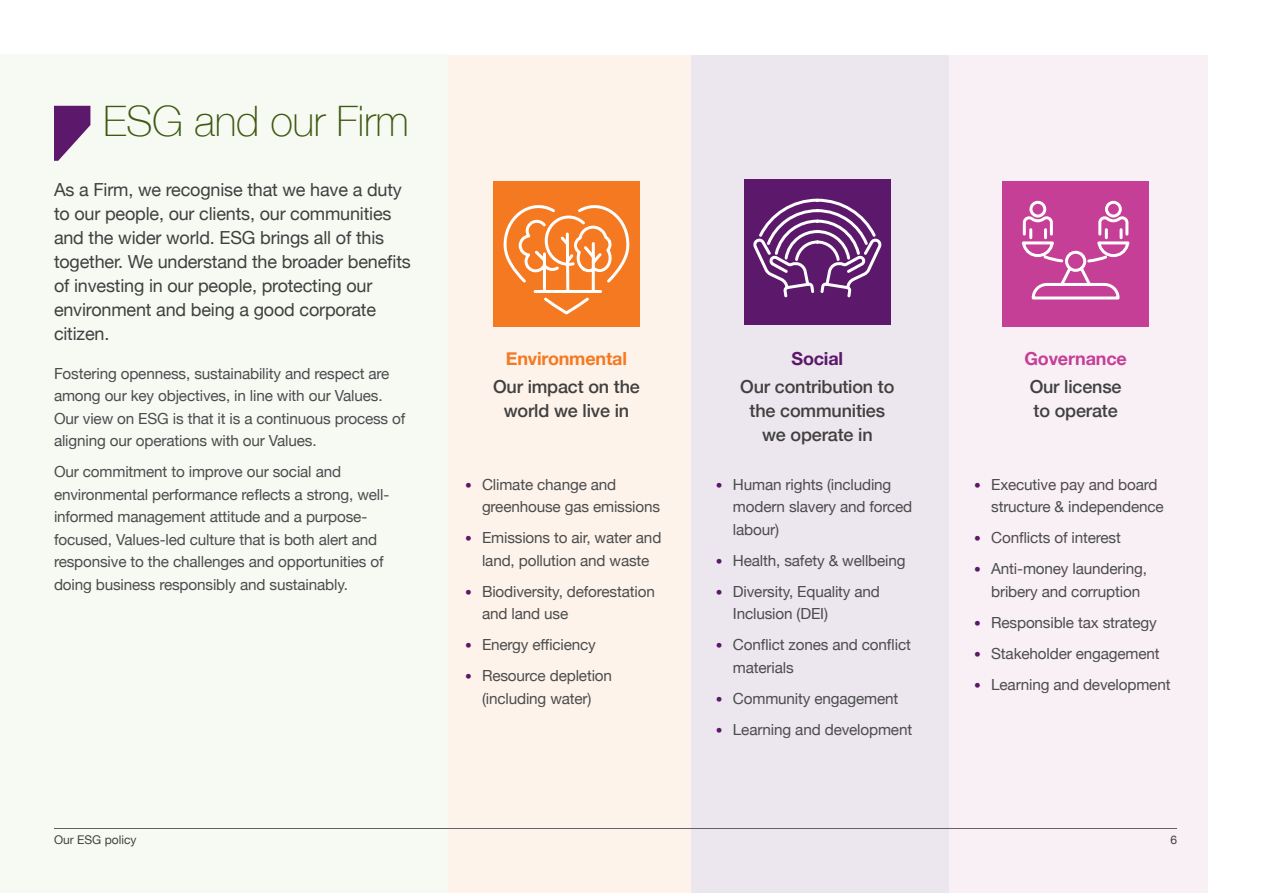
<style>
.page{position:relative;width:1263px;height:893px;background:#fff}
.page>*{position:absolute;margin:0;border:0;box-sizing:border-box;transform-origin:0 0}
.t1{font:100 42px "Helvetica Neue";letter-spacing:-.01em;color:#405811}
.t2{font:18px/24px "Helvetica Neue";letter-spacing:-.01em;color:#404040}
.t3{font:500 18px/24px "Helvetica Neue";letter-spacing:-.01em;color:#404040;text-align:center}
.t4{font:700 18px "Helvetica Neue";letter-spacing:-.01em;color:#f47921}
.t5{font:700 18px "Helvetica Neue";letter-spacing:-.01em;color:#c53f97}
.t6{font:700 18px "Helvetica Neue";letter-spacing:-.01em;color:#5c186a}
.t7{font:15.3px/22.5px "Helvetica Neue";letter-spacing:-.01em;color:#4b4c4d}
.t8{font:12px "Helvetica Neue LT Com";color:#404040}
.s1{font-family:"Helvetica Neue LT Com";font-weight:700;font-size:13.5px;color:#5c186a}
</style>
<div class="page">
<div style="left:0;top:54px;width:448px;height:839px;background:#f6faf3"></div>
<svg style="left:54px;top:106px;width:36px;height:55px"></svg>
<div style="left:448px;top:55px;width:243px;height:838px;background:#fef3ea"></div>
<div style="left:691px;top:55px;width:259px;height:838px;background:#ece6ee"></div>
<div style="left:950px;top:55px;width:258px;height:838px;background:#f9f0f6"></div>
<div style="left:493px;top:181px;width:146px;height:146px;background:#f47921"></div>
<svg style="left:503px;top:205px;width:127px;height:110px"></svg>
<div style="left:1003px;top:181px;width:145px;height:146px;background:#c53f97"></div>
<svg style="left:1021px;top:200px;width:109px;height:100px"></svg>
<div style="left:744px;top:179px;width:146px;height:146px;background:#5c186a"></div>
<svg style="left:754px;top:198px;width:126px;height:100px"></svg>
<hr style="left:54px;top:828px;width:1123px;height:1px;background:#636366">
<h1 class="t1" style="left:103px;top:89px;width:307px">ESG and our Firm</h1>
<p class="t2" style="left:54px;top:178px;width:358px">As a Firm, we recognise that we have a duty to our people, our clients, our communities and the wider world. ESG brings all of this together. We understand the broader benefits of investing in our people, protecting our environment and being a good corporate citizen.</p>
<p class="t7" style="left:54px;top:363px;width:353px">Fostering openness, sustainability and respect are among our key objectives, in line with our Values.<br>Our view on ESG is that it is a continuous process of aligning our operations with our Values.</p>
<p class="t7" style="left:54px;top:461px;width:337px">Our commitment to improve our social and environmental performance reflects a strong, well&shy;informed management attitude and a purpose&shy;focused, Values-led culture that is both alert and responsive to the challenges and opportunities of doing business responsibly and sustainably.</p>
<p class="t4" style="left:506px;top:344px;width:123px">Environmental</p>
<p class="t3" style="left:493px;top:373px;width:148px">Our impact on the world we live in</p>
<p class="t7" style="left:482px;top:474px;width:180px;text-indent:-17px"><span class="s1">•</span> Climate change and greenhouse gas emissions</p>
<p class="t7" style="left:465px;top:527px;width:198px;text-align:center"><span class="s1">•</span> Emissions to air, water and land, pollution and waste</p>
<p class="t7" style="left:482px;top:581px;width:174px;text-indent:-17px"><span class="s1">•</span> Biodiversity, deforestation and land use</p>
<p class="t7" style="left:465px;top:634px;width:132px"><span class="s1">•</span> Energy efficiency</p>
<p class="t7" style="left:465px;top:665px;width:149px;text-align:center"><span class="s1">•</span> Resource depletion (including water)</p>
<p class="t6" style="left:791px;top:344px;width:53px">Social</p>
<p class="t3" style="left:740px;top:373px;width:156px">Our contribution to the communities we operate in</p>
<p class="t7" style="left:733px;top:474px;width:181px;text-indent:-17px"><span class="s1">•</span> Human rights (including modern slavery and forced labour)</p>
<p class="t7" style="left:716px;top:550px;width:191px"><span class="s1">•</span> Health, safety &amp; wellbeing</p>
<p class="t7" style="left:733px;top:581px;width:149px;text-indent:-17px"><span class="s1">•</span> Diversity, Equality and<br>Inclusion (DEI)</p>
<p class="t7" style="left:733px;top:634px;width:179px;text-indent:-17px"><span class="s1">•</span> Conflict zones and conflict materials</p>
<p class="t7" style="left:716px;top:688px;width:184px"><span class="s1">•</span> Community engagement</p>
<p class="t7" style="left:716px;top:719px;width:198px"><span class="s1">•</span> Learning and development</p>
<p class="t5" style="left:1024px;top:344px;width:104px">Governance</p>
<p class="t3" style="left:1030px;top:373px;width:93px;text-align:left">Our license to operate</p>
<p class="t7" style="left:991px;top:474px;width:174px;text-indent:-17px"><span class="s1">•</span> Executive pay and board structure &amp; independence</p>
<p class="t7" style="left:974px;top:527px;width:148px"><span class="s1">•</span> Conflicts of interest</p>
<p class="t7" style="left:991px;top:558px;width:157px;text-indent:-17px"><span class="s1">•</span> Anti-money laundering, bribery and corruption</p>
<p class="t7" style="left:974px;top:612px;width:184px"><span class="s1">•</span> Responsible tax strategy</p>
<p class="t7" style="left:974px;top:643px;width:187px"><span class="s1">•</span> Stakeholder engagement</p>
<p class="t7" style="left:974px;top:674px;width:198px"><span class="s1">•</span> Learning and development</p>
<p class="t8" style="left:54px;top:832px;width:84px">Our ESG policy</p>
<p class="t8" style="left:1170px;top:832px;width:8px">6</p>
</div>
